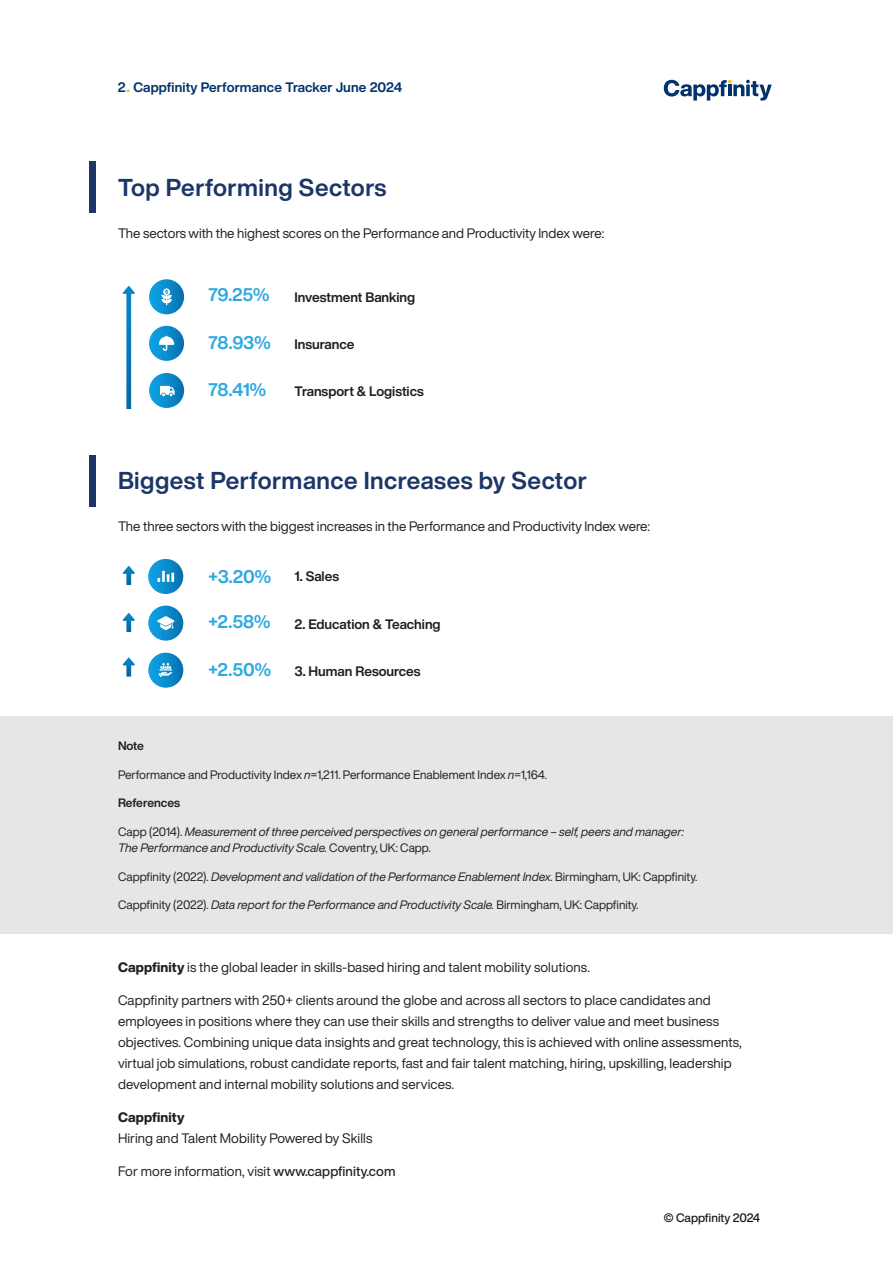
<style>
.page{position:relative;width:893px;height:1263px;background:#fff}
.page>*{position:absolute;margin:0;border:0;box-sizing:border-box;transform-origin:0 0}
.t1{font:700 24px "Helvetica Now Display";letter-spacing:.02em;color:#1d3668}
.t2{font:700 18px "Helvetica Now Display";letter-spacing:-.015em;color:#2ea9e0}
.t3{font:13.5px/21px "Helvetica Now Display";letter-spacing:.01em;color:#231f20}
.t4{font:700 13.5px "Helvetica Now Display";color:#231f20}
.t5{font:700 13.5px "Helvetica Now Display";letter-spacing:.01em;color:#00326b}
.t6{font:800 13.5px "Helvetica Now Display";letter-spacing:.01em;color:#231f20}
.t7{font:italic 12px/16.5px "Helvetica Now Display";color:#231f20}
.t8{font:12px "Helvetica Now Display";color:#231f20}
.t9{font:500 12px "Helvetica Now Display";color:#171717}
.t10{font:700 12px "Helvetica Now Display";color:#231f20}
.s1{font-weight:400;font-size:14.25px;color:#fcb32c}
.s2{font-style:italic}
.s3{font-style:normal}
.s4{font-weight:800}
.s5{font-weight:500}
</style>
<div class="page">
<svg style="left:664px;top:80px;width:108px;height:21px"></svg>
<div style="left:0;top:716px;width:893px;height:217px;background:#e6e6e5"></div>
<svg style="left:149px;top:279px;width:35px;height:35px"></svg>
<svg style="left:161px;top:288px;width:11px;height:17px"></svg>
<svg style="left:148px;top:559px;width:35px;height:35px"></svg>
<svg style="left:157px;top:571px;width:17px;height:11px"></svg>
<svg style="left:149px;top:326px;width:35px;height:35px"></svg>
<svg style="left:159px;top:336px;width:15px;height:15px"></svg>
<svg style="left:148px;top:605px;width:35px;height:36px"></svg>
<svg style="left:157px;top:616px;width:17px;height:14px"></svg>
<svg style="left:149px;top:373px;width:35px;height:35px"></svg>
<svg style="left:160px;top:386px;width:15px;height:10px"></svg>
<svg style="left:148px;top:653px;width:35px;height:35px"></svg>
<svg style="left:158px;top:663px;width:14px;height:14px"></svg>
<svg style="left:122px;top:566px;width:13px;height:19px"></svg>
<svg style="left:122px;top:286px;width:13px;height:122px"></svg>
<svg style="left:122px;top:613px;width:13px;height:19px"></svg>
<svg style="left:122px;top:657px;width:13px;height:19px"></svg>
<div style="left:89px;top:161px;width:7px;height:51px;background:#1d3668"></div>
<div style="left:89px;top:455px;width:7px;height:51px;background:#1d3668"></div>
<p class="t5" style="left:118px;top:78px;width:286px">2<span class="s1">•</span> Cappfinity Performance Tracker June 2024</p>
<p class="t1" style="left:118px;top:170px;width:270px">Top Performing Sectors</p>
<p class="t3" style="left:118px;top:222px;width:488px">The sectors with the highest scores on the Performance and Productivity Index were:</p>
<p class="t2" style="left:208px;top:282px;width:62px">79.25%</p>
<p class="t4" style="left:294px;top:287px;width:122px">Investment Banking</p>
<p class="t2" style="left:208px;top:330px;width:64px">78.93%</p>
<p class="t4" style="left:294px;top:335px;width:62px">Insurance</p>
<p class="t2" style="left:208px;top:377px;width:59px">78.41%</p>
<p class="t4" style="left:294px;top:382px;width:131px">Transport &amp; Logistics</p>
<p class="t1" style="left:118px;top:464px;width:470px">Biggest Performance Increases by Sector</p>
<p class="t3" style="left:118px;top:515px;width:534px">The three sectors with the biggest increases in the Performance and Productivity Index were:</p>
<p class="t2" style="left:208px;top:564px;width:64px">+3.20%</p>
<p class="t4" style="left:294px;top:567px;width:46px">1. Sales</p>
<p class="t2" style="left:208px;top:609px;width:63px">+2.58%</p>
<p class="t4" style="left:294px;top:615px;width:148px">2. Education &amp; Teaching</p>
<p class="t2" style="left:208px;top:657px;width:64px">+2.50%</p>
<p class="t4" style="left:294px;top:662px;width:128px">3. Human Resources</p>
<p class="t10" style="left:118px;top:737px;width:28px">Note</p>
<p class="t8" style="left:118px;top:766px;width:430px">Performance and Productivity Index <span class="s2">n=</span>1,211. Performance Enablement Index <span class="s2">n=</span>1,164.</p>
<p class="t10" style="left:118px;top:794px;width:64px">References</p>
<p class="t7" style="left:118px;top:823px;width:568px"><span class="s3">Capp (2014).</span> Measurement of three perceived perspectives on general performance – self, peers and manager:<br>The Performance and Productivity Scale. <span class="s3">Coventry, UK: Capp.</span></p>
<p class="t7" style="left:118px;top:868px;width:581px"><span class="s3">Cappfinity (2022).</span> Development and validation of the Performance Enablement Index. <span class="s3">Birmingham, UK: Cappfinity.</span></p>
<p class="t7" style="left:118px;top:896px;width:522px"><span class="s3">Cappfinity (2022).</span> Data report for the Performance and Productivity Scale. <span class="s3">Birmingham, UK: Cappfinity.</span></p>
<p class="t3" style="left:118px;top:957px;width:473px"><span class="s4">Cappfinity</span> is the global leader in skills-based hiring and talent mobility solutions.</p>
<p class="t3" style="left:118px;top:990px;width:625px">Cappfinity partners with 250+ clients around the globe and across all sectors to place candidates and employees in positions where they can use their skills and strengths to deliver value and meet business objectives. Combining unique data insights and great technology, this is achieved with online assessments, virtual job simulations, robust candidate reports, fast and fair talent matching, hiring, upskilling, leadership development and internal mobility solutions and services.</p>
<p class="t6" style="left:118px;top:1108px;width:68px">Cappfinity</p>
<p class="t3" style="left:118px;top:1128px;width:256px">Hiring and Talent Mobility Powered by Skills</p>
<p class="t3" style="left:118px;top:1161px;width:279px">For more information, visit <span class="s5">www.cappfinity.com</span></p>
<p class="t9" style="left:664px;top:1210px;width:98px">© Cappfinity 2024</p>
</div>
